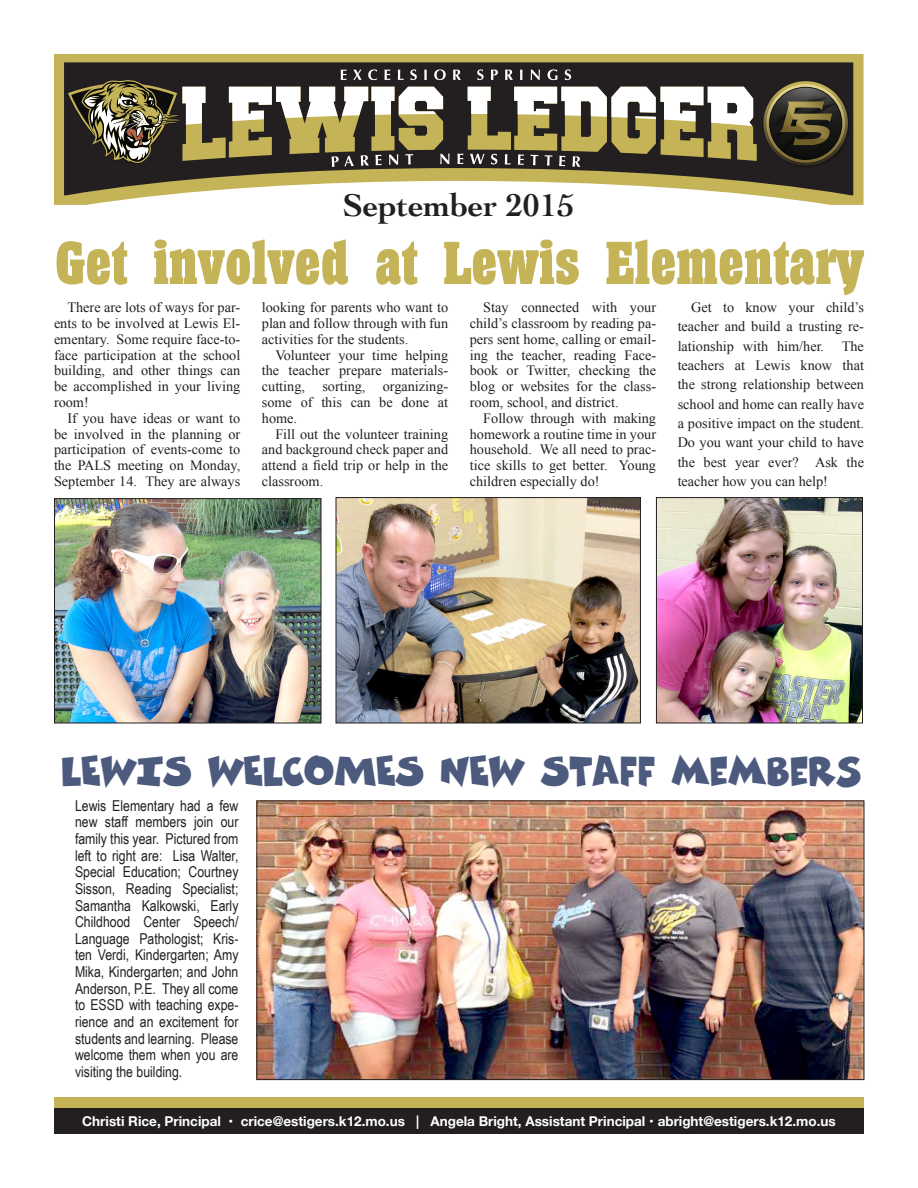
<style>
.page{position:relative;width:918px;height:1188px;background:#fff}
.page>*{position:absolute;margin:0;border:0;box-sizing:border-box;transform-origin:0 0}
.t1{font:58.5px "Hansen";color:#c5b358}
.t2{font:800 40.5px "Comix";letter-spacing:-.01em;color:#4c5a7e}
.t3{font:700 33px "Cochin";color:#231f20}
.t4{font:15px/16.6px "Arial Narrow";color:#231f20;text-align:justify}
.t5{font:14.25px/15.8px "Times New Roman";color:#231f20;text-align:justify}
.t6{font:700 13.5px "Helvetica Neue";color:#fff}
</style>
<div class="page">
<div style="left:54px;top:1097px;width:810px;height:26px;background:#c5b358"></div>
<div style="left:54px;top:1108px;width:810px;height:26px;background:#231f20"></div>
<svg style="left:54px;top:54px;width:810px;height:151px;fill:#c5b357"></svg>
<svg style="left:64px;top:62px;width:656px;height:133px"></svg>
<img style="left:720px;top:54px;width:144px;height:150px">
<img style="left:725px;top:54px;width:139px;height:146px">
<svg style="left:766px;top:84px;width:79px;height:79px;background:#4b452e"></svg>
<svg style="left:68px;top:69px;width:689px;height:98px"></svg>
<img style="left:258px;top:803px;width:604px;height:275px">
<div style="left:256px;top:801px;width:608px;height:279px;border:1px solid #231f20"></div>
<img style="left:338px;top:499px;width:301px;height:222px">
<div style="left:336px;top:497px;width:305px;height:226px;border:1px solid #231f20"></div>
<img style="left:56px;top:500px;width:263px;height:221px">
<div style="left:54px;top:498px;width:267px;height:225px;border:1px solid #231f20"></div>
<img style="left:658px;top:499px;width:203px;height:222px">
<div style="left:656px;top:497px;width:207px;height:226px;border:1px solid #231f20"></div>
<p class="t3" style="left:343px;top:183px;width:233px">September 2015</p>
<p class="t1" style="left:55px;top:230px;width:811px">Get involved at Lewis Elementary</p>
<p class="t5" style="left:54px;top:299px;width:188px;text-indent:14px">There are lots of ways for par&shy;ents to be involved at Lewis El&shy;ementary. Some require face-to&shy;face participation at the school building, and other things can be accomplished in your living room!</p>
<p class="t5" style="left:54px;top:410px;width:188px;text-indent:14px">If you have ideas or want to be involved in the planning or participation of events-come to the PALS meeting on Monday, September 14. They are always</p>
<p class="t5" style="left:262px;top:299px;width:188px">looking for parents who want to plan and follow through with fun activities for the students.</p>
<p class="t5" style="left:262px;top:347px;width:188px;text-indent:14px">Volunteer your time helping the teacher prepare materials&shy;cutting, sorting, organizing&shy;some of this can be done at home.</p>
<p class="t5" style="left:262px;top:426px;width:188px;text-indent:14px">Fill out the volunteer training and background check paper and attend a field trip or help in the classroom.</p>
<p class="t5" style="left:470px;top:299px;width:188px;text-indent:14px">Stay connected with your child’s classroom by reading pa&shy;pers sent home, calling or email&shy;ing the teacher, reading Face&shy;book or Twitter, checking the blog or websites for the class&shy;room, school, and district.</p>
<p class="t5" style="left:470px;top:410px;width:188px;text-indent:14px">Follow through with making homework a routine time in your household. We all need to prac&shy;tice skills to get better. Young children especially do!</p>
<p class="t5" style="left:678px;top:297px;width:188px;line-height:19.4px;text-indent:14px">Get to know your child’s teacher and build a trusting re&shy;lationship with him/her. The teachers at Lewis know that the strong relationship between school and home can really have a positive impact on the student.<br>Do you want your child to have the best year ever? Ask the teacher how you can help!</p>
<p class="t2" style="left:61px;top:747px;width:802px">LEWIS WELCOMES NEW STAFF MEMBERS</p>
<p class="t4" style="left:75px;top:797px;width:165px">Lewis Elementary had a few new staff members join our family this year. Pictured from left to right are: Lisa Walter, Special Education; Courtney Sisson, Reading Specialist; Samantha Kalkowski, Early Childhood Center Speech/ Language Pathologist; Kris&shy;ten Verdi, Kindergarten; Amy Mika, Kindergarten; and John Anderson, P.E. They all come to ESSD with teaching expe&shy;rience and an excitement for students and learning. Please welcome them when you are visiting the building.</p>
<p class="t6" style="left:82px;top:1111px;width:755px">Christi Rice, Principal • crice@estigers.k12.mo.us | Angela Bright, Assistant Principal • abright@estigers.k12.mo.us</p>
</div>
